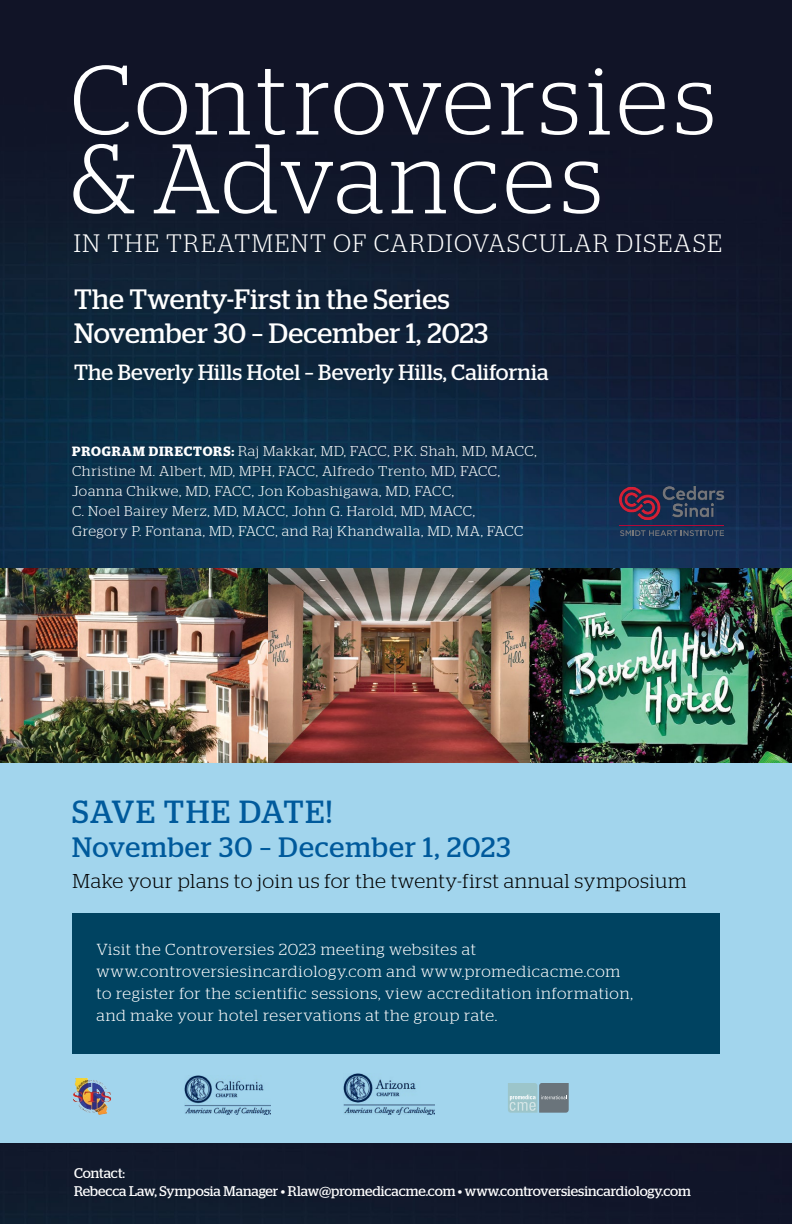
<style>
.page{position:relative;width:792px;height:1224px;background:#fff}
.page>*{position:absolute;margin:0;border:0;box-sizing:border-box;transform-origin:0 0}
.t1{font:300 98.4px/78.8px "Stag";letter-spacing:.035em;color:#fff}
.t2{font:32px "Stag";letter-spacing:.045em;color:#005a9c}
.t3{font:28px/34px "Stag";letter-spacing:.01em;color:#fff}
.t4{font:28px "Stag";letter-spacing:.04em;color:#005a9c}
.t5{font:300 25.2px "Stag";letter-spacing:.07em;color:#fff}
.t6{font:22px "Stag";letter-spacing:.01em;color:#fff}
.t7{font:300 20px "Stag";letter-spacing:.03em;color:#000}
.t8{font:300 16px/22px "Stag";letter-spacing:.045em;color:#fff}
.t9{font:300 14.2px/20px "Stag";letter-spacing:.045em;color:#fff}
.t10{font:14px/18px "Stag";letter-spacing:-.005em;color:#fff}
.s1{font-weight:600;font-size:13.4px}
</style>
<div class="page">
<div style="left:0;top:333px;width:792px;height:891px;background:#a2d5ed"></div>
<div style="left:0;top:1143px;width:792px;height:81px;background:#11182b"></div>
<img style="left:0;top:0;width:792px;height:568px">
<img style="left:0;top:568px;width:792px;height:194px">
<div style="left:73px;top:913px;width:647px;height:141px;background:#004361"></div>
<img style="left:73px;top:1078px;width:22px;height:34px">
<svg style="left:508px;top:1083px;width:61px;height:29px;background:#8ca4aa"></svg>
<img style="left:184px;top:1076px;width:86px;height:39px">
<img style="left:343px;top:1073px;width:92px;height:41px">
<hr style="left:620px;top:525px;width:104px;height:1px;background:#b30838">
<svg style="left:620px;top:530px;width:104px;height:6px"></svg>
<img style="left:620px;top:486px;width:110px;height:33px">
<h1 class="t1" style="left:70px;top:59px;width:647px">Controversies &amp; Advances</h1>
<h3 class="t5" style="left:74px;top:229px;width:649px">IN THE TREATMENT OF CARDIOVASCULAR DISEASE</h3>
<h3 class="t3" style="left:74px;top:282px;width:416px">The Twenty-First in the Series<br>November 30 – December 1, 2023</h3>
<h3 class="t6" style="left:74px;top:359px;width:476px">The Beverly Hills Hotel – Beverly Hills, California</h3>
<p class="t9" style="left:72px;top:441px;width:466px"><span class="s1">PROGRAM DIRECTORS:</span> Raj Makkar, MD, FACC, P.K. Shah, MD, MACC, Christine M. Albert, MD, MPH, FACC, Alfredo Trento, MD, FACC, Joanna Chikwe, MD, FACC, Jon Kobashigawa, MD, FACC,<br>C. Noel Bairey Merz, MD, MACC, John G. Harold, MD, MACC,<br>Gregory P. Fontana, MD, FACC, and Raj Khandwalla, MD, MA, FACC</p>
<h2 class="t2" style="left:72px;top:793px;width:261px">SAVE THE DATE!</h2>
<h3 class="t4" style="left:72px;top:831px;width:440px">November 30 – December 1, 2023</h3>
<h3 class="t7" style="left:73px;top:870px;width:615px">Make your plans to join us for the twenty-first annual symposium</h3>
<p class="t8" style="left:96px;top:938px;width:538px">Visit the Controversies 2023 meeting websites at www.controversiesincardiology.com and www.promedicacme.com to register for the scientific sessions, view accreditation information, and make your hotel reservations at the group rate.</p>
<p class="t10" style="left:74px;top:1164px;width:618px">Contact:<br>Rebecca Law, Symposia Manager • Rlaw@promedicacme.com • www.controversiesincardiology.com</p>
</div>
